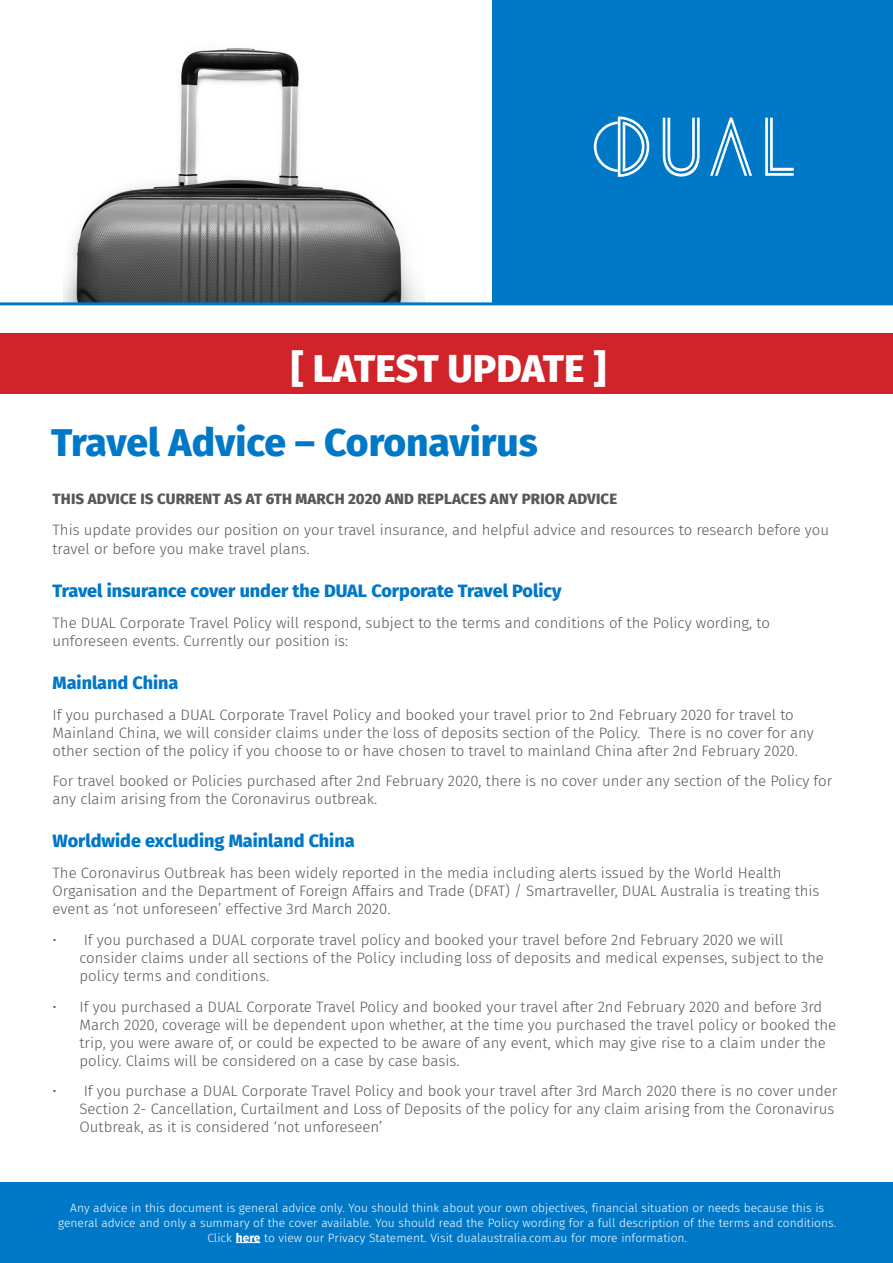
<style>
.page{position:relative;width:893px;height:1263px;background:#fff}
.page>*{position:absolute;margin:0;border:0;box-sizing:border-box;transform-origin:0 0}
.t1{font:800 39px "Fira Sans";color:#0078c8}
.t2{font:800 39px "Fira Sans";letter-spacing:-.005em;color:#fff}
.subheading{font:800 18px "Fira Sans";color:#0078c8}
.body{font:300 15px/18px "Fira Sans";color:#57585a}
.body-2{font:800 15px "Fira Sans";letter-spacing:.01em;color:#57585a}
.t3{font:300 12px/15px "Fira Sans";color:#fff;text-align:center}
.s1{font-weight:700}
</style>
<div class="page">
<div style="left:491px;top:0;width:402px;height:303px;background:#0078c8"></div>
<div style="left:0;top:334px;width:893px;height:60px;background:#d1232a"></div>
<svg style="left:765px;top:118px;width:29px;height:58px"></svg>
<svg style="left:663px;top:118px;width:37px;height:59px"></svg>
<svg style="left:710px;top:118px;width:42px;height:58px"></svg>
<svg style="left:594px;top:117px;width:55px;height:60px"></svg>
<img style="left:63px;top:48px;width:360px;height:254px">
<div style="left:0;top:1183px;width:893px;height:80px;background:#0078c8"></div>
<hr style="left:0;top:302px;width:893px;height:3px;background:#0078c8">
<svg style="left:236px;top:1242px;width:24px;height:1px"></svg>
<p class="t2" style="left:291px;top:335px;width:316px">[ LATEST UPDATE ]</p>
<p class="t1" style="left:51px;top:408px;width:488px">Travel Advice – Coronavirus</p>
<p class="body-2" style="left:53px;top:485px;width:566px">THIS ADVICE IS CURRENT AS AT 6TH MARCH 2020 AND REPLACES ANY PRIOR ADVICE</p>
<p class="body" style="left:52px;top:519px;width:778px;line-height:19.8px">This update provides our position on your travel insurance, and helpful advice and resources to research before you travel or before you make travel plans.</p>
<p class="subheading" style="left:52px;top:575px;width:511px">Travel insurance cover under the DUAL Corporate Travel Policy</p>
<p class="body" style="left:52px;top:614px;width:719px">The DUAL Corporate Travel Policy will respond, subject to the terms and conditions of the Policy wording, to unforeseen events. Currently our position is:</p>
<p class="subheading" style="left:52px;top:667px;width:127px">Mainland China</p>
<p class="body" style="left:52px;top:705px;width:763px">If you purchased a DUAL Corporate Travel Policy and booked your travel prior to 2nd February 2020 for travel to<br>Mainland China, we will consider claims under the loss of deposits section of the Policy. There is no cover for any other section of the policy if you choose to or have chosen to travel to mainland China after 2nd February 2020.</p>
<p class="body" style="left:52px;top:772px;width:781px">For travel booked or Policies purchased after 2nd February 2020, there is no cover under any section of the Policy for any claim arising from the Coronavirus outbreak.</p>
<p class="subheading" style="left:52px;top:825px;width:304px">Worldwide excluding Mainland China</p>
<p class="body" style="left:52px;top:864px;width:768px">The Coronavirus Outbreak has been widely reported in the media including alerts issued by the World Health<br>Organisation and the Department of Foreign Affairs and Trade (DFAT) / Smartraveller, DUAL Australia is treating this event as ‘not unforeseen’ effective 3rd March 2020.</p>
<p class="body" style="left:80px;top:930px;width:746px;text-indent:-27px">• If you purchased a DUAL corporate travel policy and booked your travel before 2nd February 2020 we will consider claims under all sections of the Policy including loss of deposits and medical expenses, subject to the policy terms and conditions.</p>
<p class="body" style="left:80px;top:997px;width:758px;text-indent:-27px">• If you purchased a DUAL Corporate Travel Policy and booked your travel after 2nd February 2020 and before 3rd March 2020, coverage will be dependent upon whether, at the time you purchased the travel policy or booked the trip, you were aware of, or could be expected to be aware of any event, which may give rise to a claim under the policy. Claims will be considered on a case by case basis.</p>
<p class="body" style="left:80px;top:1082px;width:759px;text-indent:-27px">• If you purchase a DUAL Corporate Travel Policy and book your travel after 3rd March 2020 there is no cover under<br>Section 2- Cancellation, Curtailment and Loss of Deposits of the policy for any claim arising from the Coronavirus<br>Outbreak, as it is considered ‘not unforeseen’</p>
<p class="t3" style="left:58px;top:1200px;width:779px">Any advice in this document is general advice only. You should think about your own objectives, financial situation or needs because this is general advice and only a summary of the cover available. You should read the Policy wording for a full description of the terms and conditions.<br>Click <span class="s1">here</span> to view our Privacy Statement. Visit dualaustralia.com.au for more information.</p>
</div>
